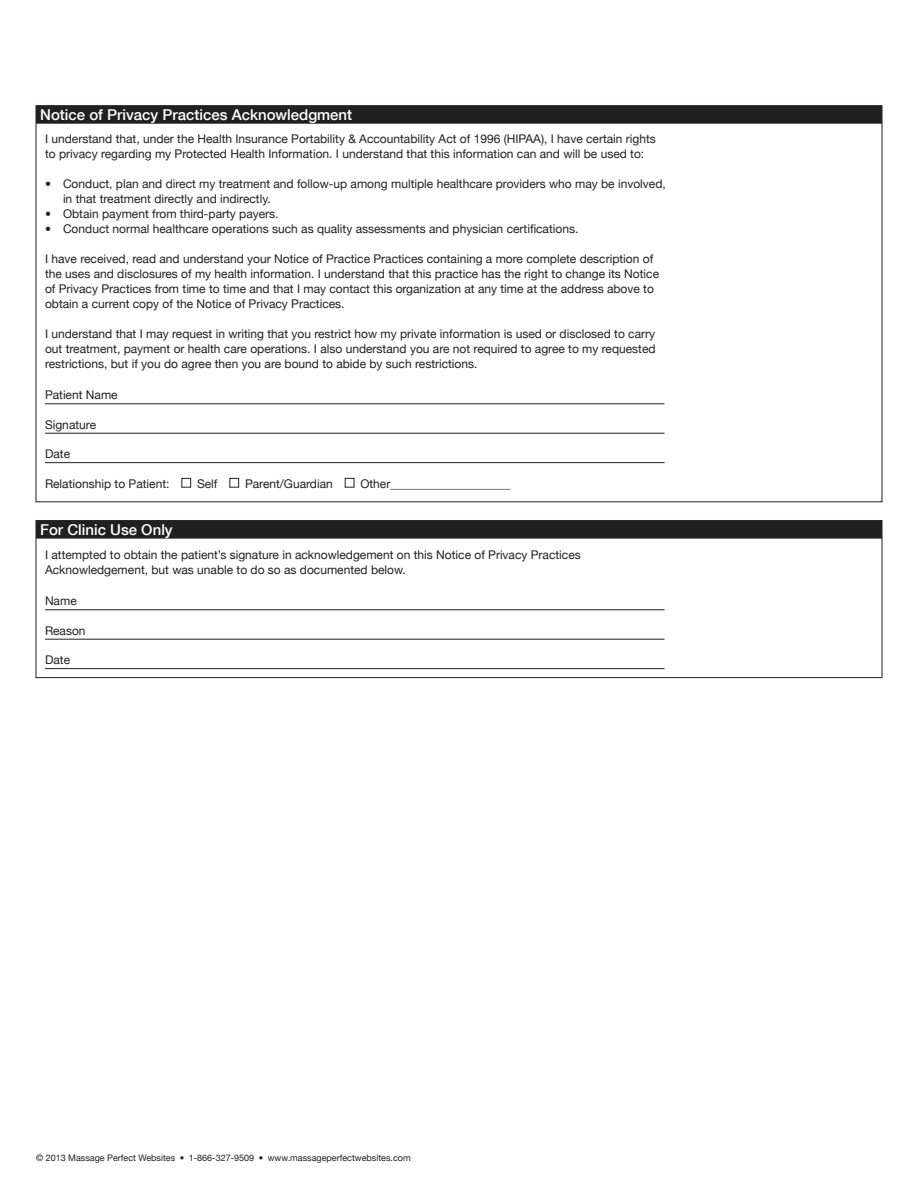
<style>
.page{position:relative;width:918px;height:1188px;background:#fff}
.page>*{position:absolute;margin:0;border:0;box-sizing:border-box;transform-origin:0 0}
.Subhead{font:500 15px "Helvetica Neue";color:#fff}
.Body{font:12px/15px "Helvetica Neue";color:#231f20}
.t1{font:9px "Helvetica Neue";color:#231f20}
</style>
<div class="page">
<div style="left:36px;top:520px;width:846px;height:158px;border:1px solid #231f20"></div>
<div style="left:36px;top:106px;width:846px;height:18px;background:#231f20"></div>
<div style="left:36px;top:521px;width:846px;height:18px;background:#231f20"></div>
<hr style="left:45px;top:403px;width:619px;height:1px;background:#231f20">
<hr style="left:45px;top:433px;width:619px;height:1px;background:#231f20">
<hr style="left:45px;top:462px;width:619px;height:1px;background:#231f20">
<div style="left:181px;top:478px;width:10px;height:10px;border:1px solid #231f20"></div>
<div style="left:229px;top:478px;width:10px;height:10px;border:1px solid #231f20"></div>
<div style="left:345px;top:478px;width:9px;height:10px;border:1px solid #231f20"></div>
<hr style="left:45px;top:609px;width:619px;height:1px;background:#231f20">
<hr style="left:45px;top:639px;width:619px;height:1px;background:#231f20">
<hr style="left:45px;top:668px;width:619px;height:1px;background:#231f20">
<p class="Subhead" style="left:40px;top:103px;width:314px">Notice of Privacy Practices Acknowledgment</p>
<p class="Body" style="left:45px;top:131px;width:612px">I understand that, under the Health Insurance Portability &amp; Accountability Act of 1996 (HIPAA), I have certain rights to privacy regarding my Protected Health Information. I understand that this information can and will be used to:</p>
<p class="Body" style="left:63px;top:176px;width:604px;text-indent:-18px">• Conduct, plan and direct my treatment and follow-up among multiple healthcare providers who may be involved, in that treatment directly and indirectly.</p>
<p class="Body" style="left:45px;top:206px;width:235px">• Obtain payment from third-party payers.</p>
<p class="Body" style="left:45px;top:221px;width:535px">• Conduct normal healthcare operations such as quality assessments and physician certifications.</p>
<p class="Body" style="left:45px;top:251px;width:616px">I have received, read and understand your Notice of Practice Practices containing a more complete description of the uses and disclosures of my health information. I understand that this practice has the right to change its Notice of Privacy Practices from time to time and that I may contact this organization at any time at the address above to obtain a current copy of the Notice of Privacy Practices.</p>
<p class="Body" style="left:45px;top:326px;width:612px;text-align:justify">I understand that I may request in writing that you restrict how my private information is used or disclosed to carry out treatment, payment or health care operations. I also understand you are not required to agree to my requested restrictions, but if you do agree then you are bound to abide by such restrictions.</p>
<p class="Body" style="left:45px;top:387px;width:74px">Patient Name</p>
<p class="Body" style="left:45px;top:416px;width:53px">Signature</p>
<p class="Body" style="left:45px;top:446px;width:27px">Date</p>
<p class="Body" style="left:45px;top:475px;width:126px">Relationship to Patient:</p>
<p class="Body" style="left:197px;top:475px;width:22px">Self</p>
<p class="Body" style="left:245px;top:475px;width:89px">Parent/Guardian</p>
<p class="Body" style="left:360px;top:475px;width:152px">Other____________________</p>
<p class="Subhead" style="left:40px;top:517px;width:134px">For Clinic Use Only</p>
<p class="Body" style="left:45px;top:547px;width:537px">I attempted to obtain the patient’s signature in acknowledgement on this Notice of Privacy Practices</p>
<p class="Body" style="left:45px;top:562px;width:362px">Acknowledgement, but was unable to do so as documented below.</p>
<p class="Body" style="left:45px;top:593px;width:33px">Name</p>
<p class="Body" style="left:45px;top:622px;width:42px">Reason</p>
<p class="Body" style="left:45px;top:651px;width:27px">Date</p>
<p class="t1" style="left:36px;top:1150px;width:376px">© 2013 Massage Perfect Websites • 1-866-327-9509 • www.massageperfectwebsites.com</p>
</div>
